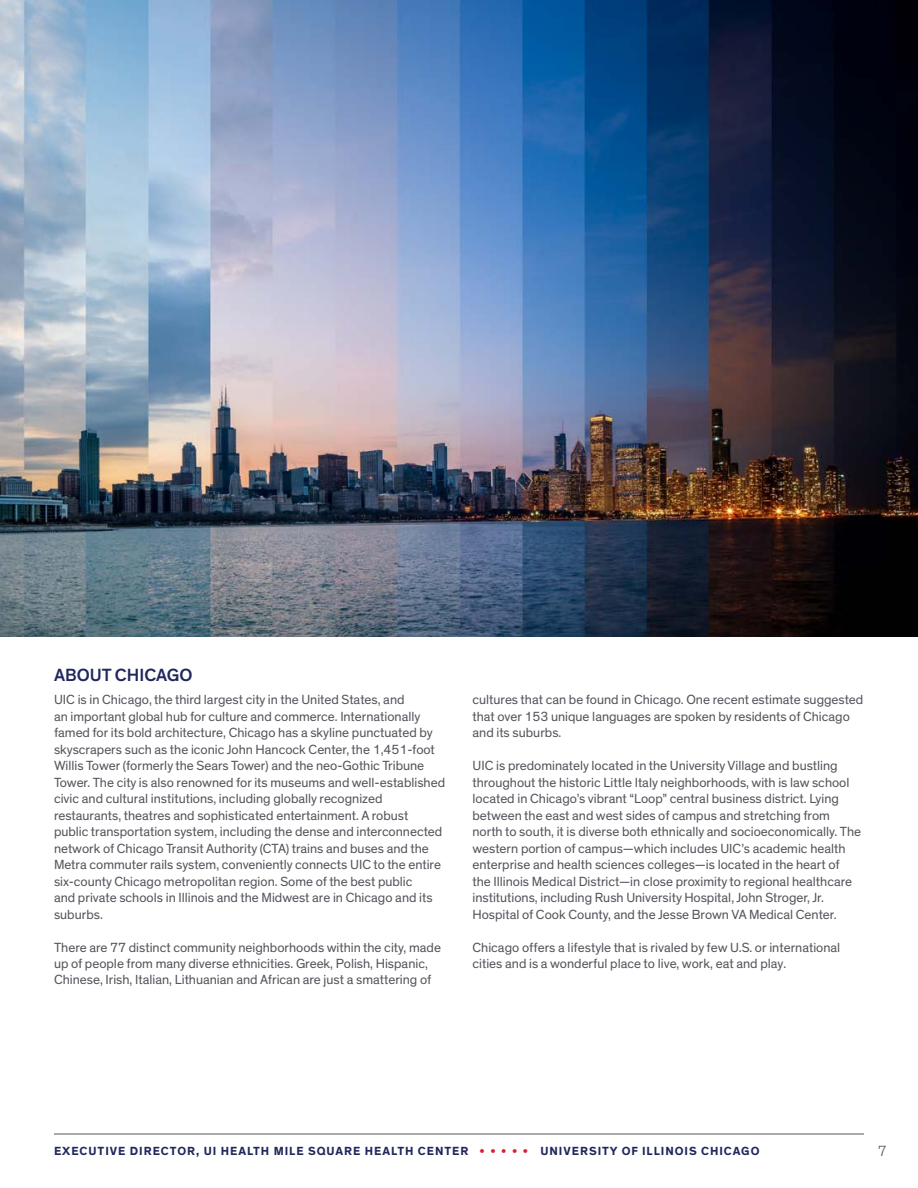
<style>
.page{position:relative;width:918px;height:1188px;background:#fff}
.page>*{position:absolute;margin:0;border:0;box-sizing:border-box;transform-origin:0 0}
.head{font:500 18px "Theinhardt";color:#21275c}
.t1{font:300 15px "Theinhardt";color:#51545a}
.text{font:13.5px/16.5px "Theinhardt";color:#51545a}
.t2{font:700 12px "Theinhardt";letter-spacing:.08em;color:#21275c}
.s1{color:#dc1e34}
</style>
<div class="page">
<hr style="left:54px;top:1134px;width:810px;height:1px;background:#51545a">
<img style="left:0;top:0;width:918px;height:636px">
<p class="head" style="left:54px;top:664px;width:140px">ABOUT CHICAGO</p>
<p class="text" style="left:54px;top:692px;width:393px">UIC is in Chicago, the third largest city in the United States, and<br>an important global hub for culture and commerce. Internationally famed for its bold architecture, Chicago has a skyline punctuated by skyscrapers such as the iconic John Hancock Center, the 1,451-foot Willis Tower (formerly the Sears Tower) and the neo-Gothic Tribune Tower. The city is also renowned for its museums and well-established civic and cultural institutions, including globally recognized restaurants, theatres and sophisticated entertainment. A robust public transportation system, including the dense and interconnected network of Chicago Transit Authority (CTA) trains and buses and the Metra commuter rails system, conveniently connects UIC to the entire six-county Chicago metropolitan region. Some of the best public<br>and private schools in Illinois and the Midwest are in Chicago and its suburbs.</p>
<p class="text" style="left:54px;top:939px;width:389px">There are 77 distinct community neighborhoods within the city, made up of people from many diverse ethnicities. Greek, Polish, Hispanic,<br>Chinese, Irish, Italian, Lithuanian and African are just a smattering of</p>
<p class="text" style="left:472px;top:692px;width:392px">cultures that can be found in Chicago. One recent estimate suggested that over 153 unique languages are spoken by residents of Chicago and its suburbs.</p>
<p class="text" style="left:472px;top:758px;width:390px">UIC is predominately located in the University Village and bustling throughout the historic Little Italy neighborhoods, with is law school located in Chicago’s vibrant “Loop” central business district. Lying between the east and west sides of campus and stretching from north to south, it is diverse both ethnically and socioeconomically. The western portion of campus—which includes UIC’s academic health enterprise and health sciences colleges—is located in the heart of the Illinois Medical District—in close proximity to regional healthcare institutions, including Rush University Hospital, John Stroger, Jr.<br>Hospital of Cook County, and the Jesse Brown VA Medical Center.</p>
<p class="text" style="left:472px;top:939px;width:369px">Chicago offers a lifestyle that is rivaled by few U.S. or international cities and is a wonderful place to live, work, eat and play.</p>
<p class="t2" style="left:54px;top:1144px;width:707px">EXECUTIVE DIRECTOR, UI HEALTH MILE SQUARE HEALTH CENTER <span class="s1">• • • • •</span> UNIVERSITY OF ILLINOIS CHICAGO</p>
<p class="t1" style="left:878px;top:1142px;width:10px">7</p>
</div>
